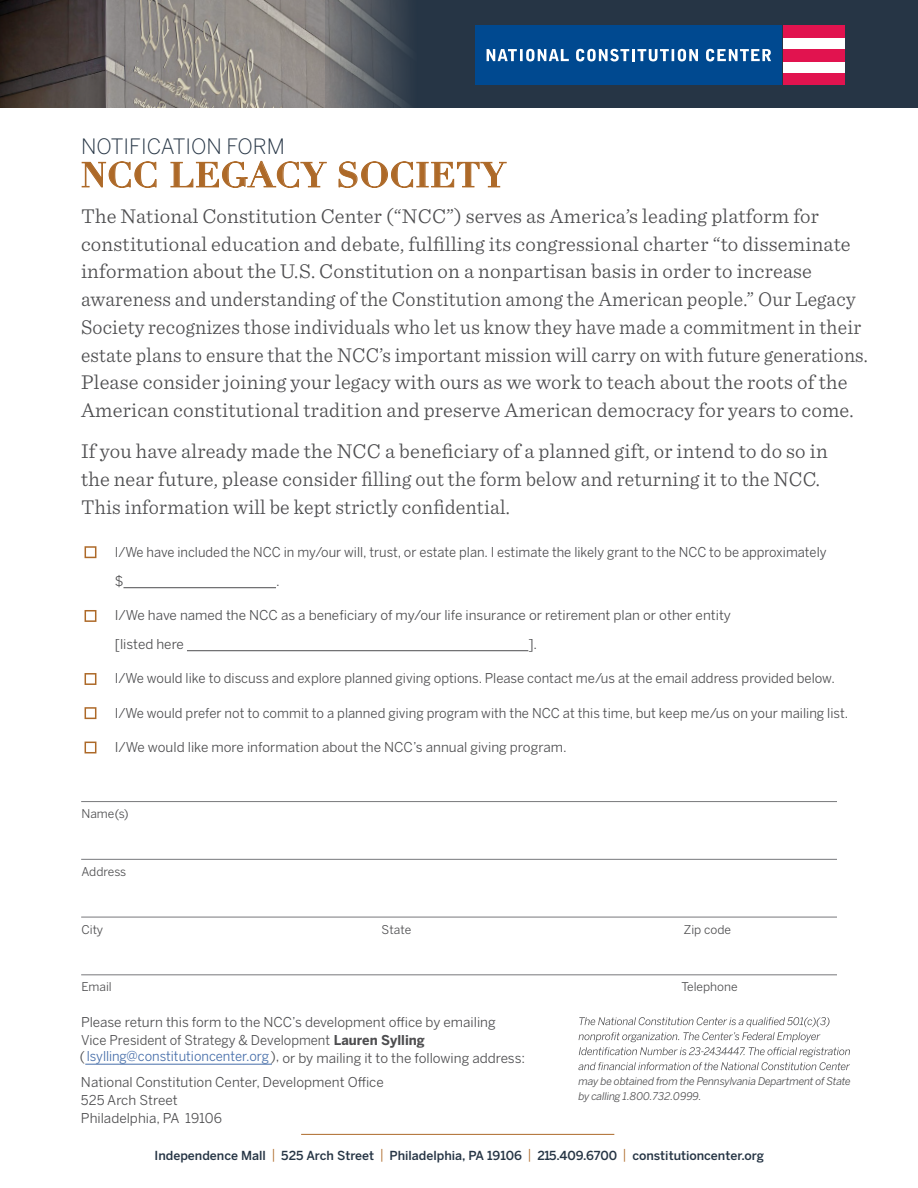
<style>
.page{position:relative;width:918px;height:1188px;background:#fff}
.page>*{position:absolute;margin:0;border:0;box-sizing:border-box;transform-origin:0 0}
.t1{font:700 34.5px "Didot";letter-spacing:.025em;color:#ad6928}
.t2{font:300 21px/27.8px "Sentinel";letter-spacing:.01em;color:#4d4d4f}
.t3{font:300 21px "Benton Sans";color:#263545}
.t4{font:13.5px/18px "Benton Sans";color:#4d4d4f}
.t5{font:13.5px/28.5px "Benton Sans";color:#4d4d4f;scale:.96 1}
.t6{font:500 12.3px "Benton Sans";color:#263545}
.t7{font:12px "Benton Sans";color:#4d4d4f}
.t8{font:italic 10.5px/15px "Benton Sans";letter-spacing:-.02em;color:#4d4d4f}
.s1{font-weight:700}
.s2{color:#456da9}
.s3{font-weight:400;font-size:13.65px;color:#ad6928}
</style>
<div class="page">
<hr style="left:301px;top:1134px;width:313px;height:1px;background:#ad6928">
<hr style="left:123px;top:587px;width:153px;height:1px;background:#4d4d4f">
<hr style="left:187px;top:650px;width:341px;height:1px;background:#4d4d4f">
<svg style="left:82px;top:161px;width:75px;height:27px"></svg>
<svg style="left:170px;top:161px;width:157px;height:27px"></svg>
<svg style="left:339px;top:161px;width:168px;height:27px"></svg>
<div style="left:343px;top:0;width:575px;height:108px;background:#263545"></div>
<img style="left:0;top:0;width:325px;height:108px">
<div style="left:475px;top:25px;width:307px;height:60px;background:#004990"></div>
<div style="left:783px;top:73px;width:62px;height:12px;background:#e1134f"></div>
<div style="left:783px;top:61px;width:62px;height:12px;background:#fff"></div>
<div style="left:783px;top:49px;width:62px;height:12px;background:#e1134f"></div>
<div style="left:783px;top:38px;width:62px;height:11px;background:#fff"></div>
<div style="left:783px;top:25px;width:62px;height:13px;background:#e1134f"></div>
<svg style="left:487px;top:49px;width:82px;height:12px"></svg>
<svg style="left:576px;top:49px;width:122px;height:12px"></svg>
<svg style="left:706px;top:49px;width:65px;height:12px"></svg>
<hr style="left:85px;top:1064px;width:187px;height:1px;background:#456da9">
<svg style="left:578px;top:1017px;width:272px;height:53px"></svg>
<hr style="left:81px;top:801px;width:756px;height:1px;background:#77787b">
<hr style="left:81px;top:859px;width:756px;height:1px;background:#77787b">
<hr style="left:81px;top:917px;width:756px;height:1px;background:#77787b">
<hr style="left:81px;top:974px;width:756px;height:1px;background:#77787b">
<svg style="left:325px;top:0;width:85px;height:108px;background:#585e64"></svg>
<div style="left:85px;top:546px;width:11px;height:12px;border:2px solid #ad6928"></div>
<div style="left:85px;top:610px;width:11px;height:12px;border:2px solid #ad6928"></div>
<div style="left:85px;top:673px;width:11px;height:12px;border:2px solid #ad6928"></div>
<div style="left:85px;top:707px;width:11px;height:12px;border:2px solid #ad6928"></div>
<div style="left:85px;top:742px;width:11px;height:11px;border:2px solid #ad6928"></div>
<p class="t3" style="left:81px;top:134px;width:206px">NOTIFICATION FORM</p>
<h1 class="t1" style="left:81px;top:153px;width:426px">NCC LEGACY SOCIETY</h1>
<p class="t2" style="left:81px;top:201px;width:788px">The National Constitution Center (“NCC”) serves as America’s leading platform for constitutional education and debate, fulfilling its congressional charter “to disseminate information about the U.S. Constitution on a nonpartisan basis in order to increase awareness and understanding of the Constitution among the American people.” Our Legacy Society recognizes those individuals who let us know they have made a commitment in their estate plans to ensure that the NCC’s important mission will carry on with future generations.<br>Please consider joining your legacy with ours as we work to teach about the roots of the American constitutional tradition and preserve American democracy for years to come.</p>
<p class="t2" style="left:81px;top:436px;width:748px">If you have already made the NCC a beneficiary of a planned gift, or intend to do so in the near future, please consider filling out the form below and returning it to the NCC.<br>This information will be kept strictly confidential.</p>
<p class="t5" style="left:115px;top:538px;width:743px">I/We have included the NCC in my/our will, trust, or estate plan. I estimate the likely grant to the NCC to be approximately $</p>
<p class="t4" style="left:276px;top:572px;width:5px">.</p>
<p class="t4" style="left:115px;top:601px;width:618px;line-height:28.5px">I/We have named the NCC as a beneficiary of my/our life insurance or retirement plan or other entity [listed here</p>
<p class="t4" style="left:528px;top:635px;width:10px">].</p>
<p class="t4" style="left:115px;top:669px;width:722px">I/We would like to discuss and explore planned giving options. Please contact me/us at the email address provided below.</p>
<p class="t4" style="left:115px;top:704px;width:735px">I/We would prefer not to commit to a planned giving program with the NCC at this time, but keep me/us on your mailing list.</p>
<p class="t4" style="left:115px;top:738px;width:454px">I/We would like more information about the NCC’s annual giving program.</p>
<p class="t7" style="left:81px;top:807px;width:49px">Name(s)</p>
<p class="t7" style="left:81px;top:864px;width:46px">Address</p>
<p class="t7" style="left:81px;top:922px;width:23px">City</p>
<p class="t7" style="left:382px;top:922px;width:31px">State</p>
<p class="t7" style="left:684px;top:922px;width:49px">Zip code</p>
<p class="t7" style="left:81px;top:980px;width:32px">Email</p>
<p class="t7" style="left:681px;top:980px;width:58px">Telephone</p>
<p class="t4" style="left:80px;top:1013px;width:447px">Please return this form to the NCC’s development office by emailing<br>Vice President of Strategy &amp; Development <span class="s1">Lauren Sylling </span>(<span class="s2">lsylling@constitutioncenter.org</span>), or by mailing it to the following address:</p>
<p class="t4" style="left:81px;top:1073px;width:304px">National Constitution Center, Development Office<br>525 Arch Street<br>Philadelphia, PA 19106</p>
<p class="t8" style="left:578px;top:1073px;width:274px">may be obtained from the Pennsylvania Department of St eta by calling 1.800.732.0999.</p>
<p class="t6" style="left:155px;top:1148px;width:611px">Independence Mall <span class="s3">|</span> 525 Arch Street <span class="s3">|</span> Philadelphia, PA 19106 <span class="s3">|</span> 215.409.6700 <span class="s3">|</span> constitutioncenter.org</p>
</div>
